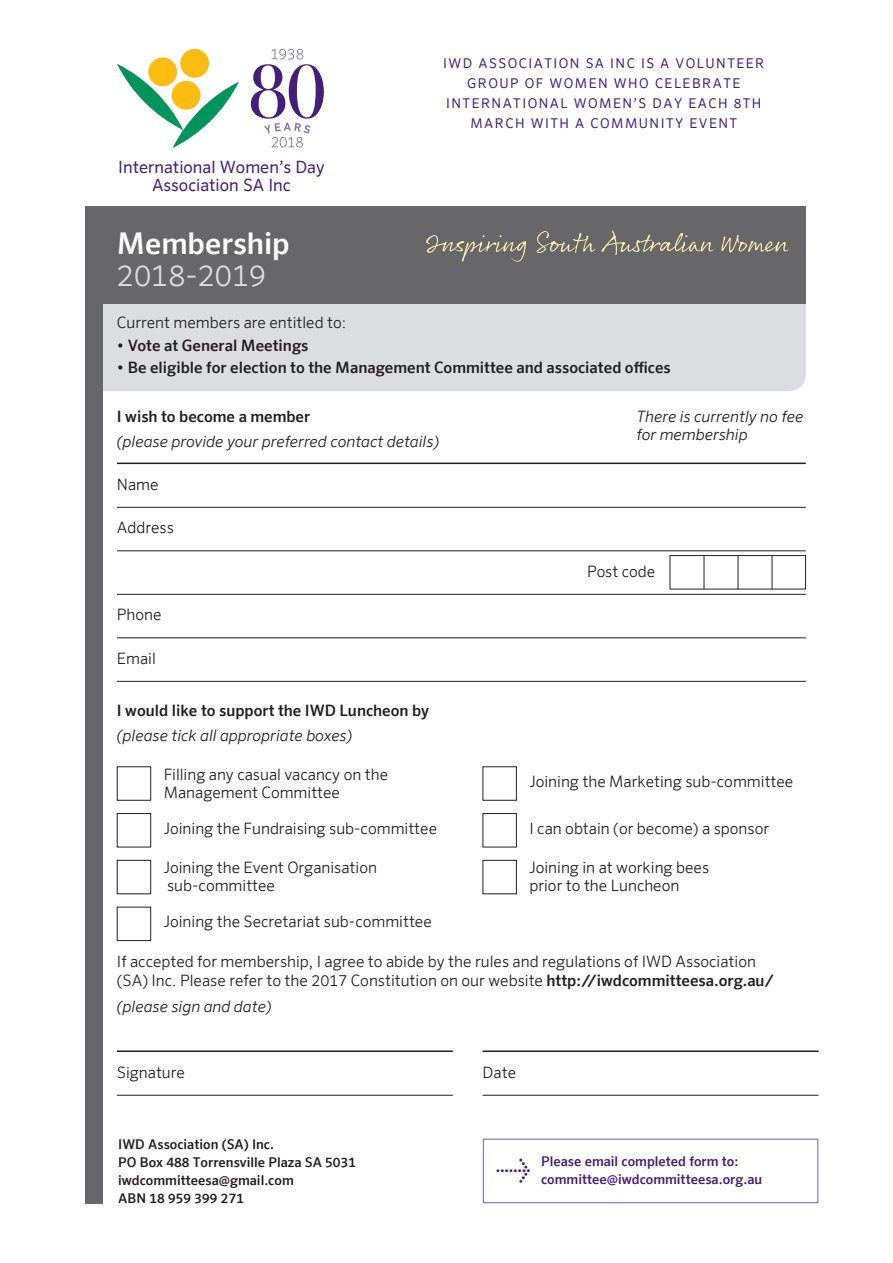
<style>
.page{position:relative;width:893px;height:1263px;background:#fff}
.page>*{position:absolute;margin:0;border:0;box-sizing:border-box;transform-origin:0 0}
.t1{font:500 30px/31.5px "Sero Offc";color:#fff}
.t2{font:30px "Meta Plus Normal";color:#441e77}
.t3{font:16.95px/18.3px "Sero Offc";color:#441e77;text-align:center}
.t4{font:300 15.75px/18px "Sero Offc";color:#231f20}
.t5{font:500 15.75px "Sero Offc";color:#231f20}
.t6{font:italic 300 15.75px/18px "Sero Offc";color:#231f20}
.t7{font:13.5px/19.8px "Sero Offc";letter-spacing:.105em;color:#441e77;text-align:center}
.t8{font:500 13.5px/18px "Sero Offc";color:#231f20}
.t9{font:500 13.5px/18px "Sero Offc";color:#441e77}
.s1{font-weight:300;color:#dddee0}
.s2{font-weight:500}
</style>
<div class="page">
<div style="left:483px;top:1138px;width:335px;height:65px;border:1px solid #8470a7"></div>
<div style="left:85px;top:260px;width:721px;height:131px;background:#dcdddf;border-radius:17px"></div>
<hr style="left:117px;top:463px;width:689px;height:1px;background:#231f20">
<hr style="left:117px;top:507px;width:689px;height:1px;background:#231f20">
<hr style="left:117px;top:551px;width:689px;height:1px;background:#231f20">
<hr style="left:117px;top:594px;width:689px;height:1px;background:#231f20">
<hr style="left:117px;top:638px;width:689px;height:1px;background:#231f20">
<hr style="left:117px;top:681px;width:689px;height:1px;background:#231f20">
<div style="left:670px;top:555px;width:136px;height:34px;border:1px solid #231f20"></div>
<hr style="left:704px;top:555px;width:1px;height:34px;background:#231f20">
<hr style="left:738px;top:555px;width:1px;height:34px;background:#231f20">
<hr style="left:772px;top:555px;width:1px;height:34px;background:#231f20">
<div style="left:85px;top:206px;width:721px;height:98px;background:#67676a"></div>
<div style="left:85px;top:208px;width:17px;height:995px;background:#67676a"></div>
<svg style="left:426px;top:231px;width:363px;height:31px"></svg>
<hr style="left:117px;top:1050px;width:336px;height:2px;background:#231f20">
<hr style="left:117px;top:1095px;width:336px;height:1px;background:#231f20">
<hr style="left:483px;top:1050px;width:336px;height:2px;background:#231f20">
<hr style="left:483px;top:1095px;width:336px;height:1px;background:#231f20">
<div style="left:117px;top:813px;width:34px;height:34px;border:1px solid #231f20"></div>
<div style="left:117px;top:860px;width:34px;height:34px;border:1px solid #231f20"></div>
<div style="left:117px;top:907px;width:34px;height:34px;border:1px solid #231f20"></div>
<div style="left:483px;top:813px;width:34px;height:34px;border:1px solid #231f20"></div>
<div style="left:483px;top:860px;width:34px;height:34px;border:1px solid #231f20"></div>
<svg style="left:251px;top:49px;width:73px;height:98px"></svg>
<svg style="left:117px;top:48px;width:122px;height:100px"></svg>
<p class="t3" style="left:118px;top:158px;width:208px">International Women’s Day<br>Association SA Inc</p>
<p class="t1" style="left:117px;top:228px;width:174px">Membership<br><span class="s1">2018-2019</span></p>
<p class="t7" style="left:443px;top:53px;width:323px">IWD ASSOCIATION SA INC IS A VOLUNTEER<br>GROUP OF WOMEN WHO CELEBRATE<br>INTERNATIONAL WOMEN’S DAY EACH 8TH<br>MARCH WITH A COMMUNITY EVENT</p>
<p class="t4" style="left:117px;top:314px;width:231px">Current members are entitled to:</p>
<p class="t5" style="left:117px;top:336px;width:193px">• Vote at General Meetings</p>
<p class="t5" style="left:117px;top:359px;width:555px">• Be eligible for election to the Management Committee and associated offices</p>
<p class="t5" style="left:117px;top:407px;width:195px">I wish to become a member</p>
<p class="t6" style="left:117px;top:432px;width:324px">(please provide your preferred contact details)</p>
<p class="t4" style="left:117px;top:475px;width:43px">Name</p>
<p class="t4" style="left:117px;top:519px;width:58px">Address</p>
<p class="t4" style="left:117px;top:606px;width:46px">Phone</p>
<p class="t4" style="left:117px;top:649px;width:40px">Email</p>
<p class="t5" style="left:117px;top:702px;width:314px">I would like to support the IWD Luncheon by</p>
<p class="t6" style="left:117px;top:727px;width:237px">(please tick all appropriate boxes)</p>
<p class="t4" style="left:164px;top:765px;width:226px">Filling any casual vacancy on the<br>Management Committee</p>
<p class="t4" style="left:164px;top:820px;width:275px">Joining the Fundraising sub-committee</p>
<p class="t4" style="left:164px;top:859px;width:215px">Joining the Event Organisation sub-committee</p>
<p class="t4" style="left:164px;top:912px;width:270px">Joining the Secretariat sub-committee</p>
<p class="t6" style="left:636px;top:407px;width:168px">There is currently no fee for membership</p>
<p class="t4" style="left:587px;top:562px;width:70px">Post code</p>
<p class="t4" style="left:529px;top:773px;width:265px">Joining the Marketing sub-committee</p>
<p class="t4" style="left:529px;top:820px;width:241px">I can obtain (or become) a sponsor</p>
<p class="t4" style="left:529px;top:859px;width:181px">Joining in at working bees prior to the Luncheon</p>
<p class="t4" style="left:117px;top:952px;width:659px;line-height:19.5px">If accepted for membership, I agree to abide by the rules and regulations of IWD Association (SA) Inc. Please refer to the 2017 Constitution on our website <span class="s2">http://iwdcommitteesa.org.au/</span></p>
<p class="t6" style="left:117px;top:997px;width:156px">(please sign and date)</p>
<p class="t4" style="left:117px;top:1063px;width:70px">Signature</p>
<p class="t4" style="left:483px;top:1063px;width:35px">Date</p>
<p class="t8" style="left:118px;top:1136px;width:239px">IWD Association (SA) Inc.<br>PO Box 488 Torrensville Plaza SA 5031</p>
<p class="t8" style="left:118px;top:1172px;width:177px">iwdcommitteesa@gmail.com<br>ABN 18 959 399 271</p>
<p class="t2" style="left:496px;top:1151px;width:36px">&gt;</p>
<p class="t9" style="left:541px;top:1153px;width:223px">Please email completed form to: committee@iwdcommitteesa.org.au</p>
</div>
